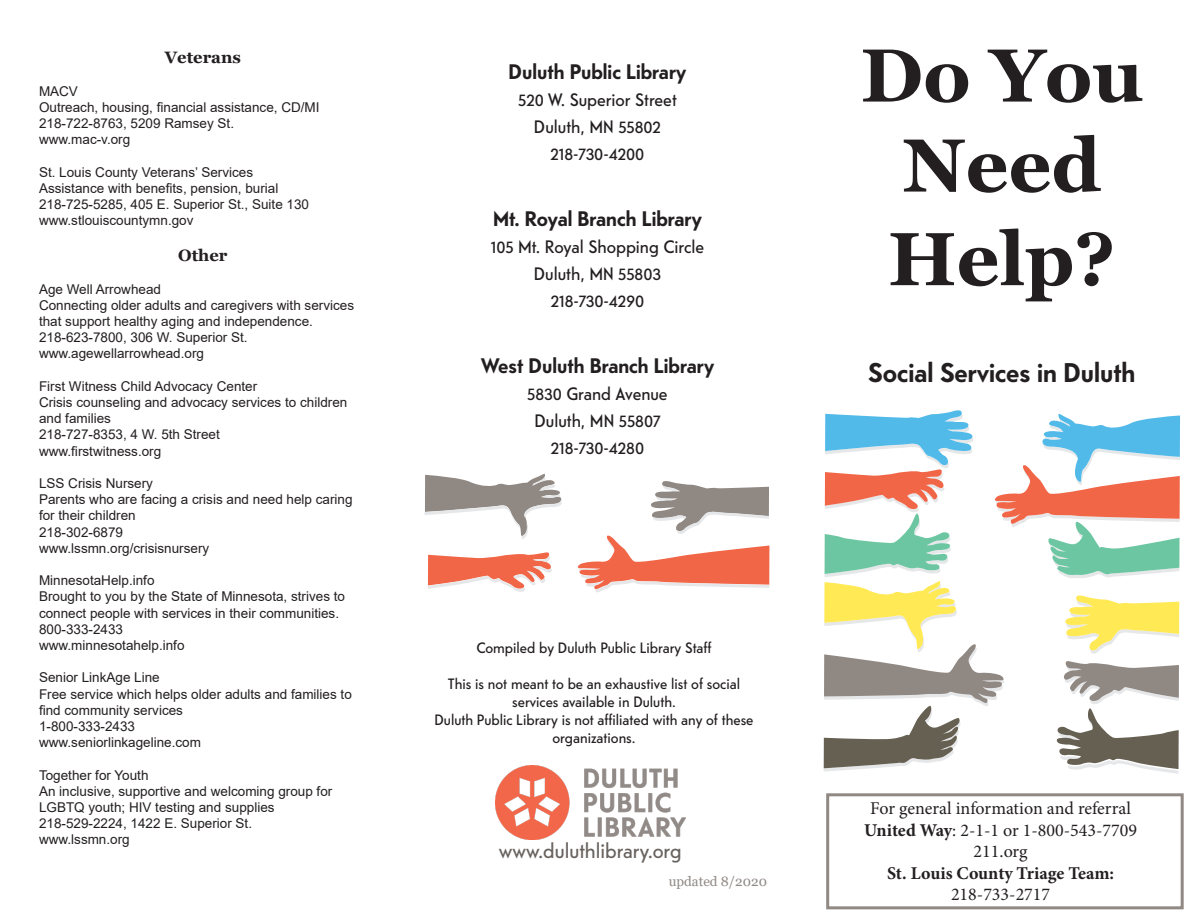
<style>
.page{position:relative;width:1188px;height:918px;background:#fff}
.page>*{position:absolute;margin:0;border:0;box-sizing:border-box;transform-origin:0 0}
.t1{font:700 75px/91.8px "Georgia";color:#231f20;text-align:center}
.t2{font:700 27px "Telefon";color:#231f20}
.t3{font:700 21px "Telefon";color:#231f20}
.t4{font:21px "Telefon";color:#68625e}
.t5{font:18px "Telefon";color:#231f20}
.t6{font:18px "Minion Pro";color:#231f20}
.t7{font:700 18px "Minion Pro";color:#231f20}
.t8{font:700 16.5px "Georgia";color:#231f20}
.t9{font:15px/18px "Telefon";color:#231f20;text-align:center}
.t10{font:13.5px/16.2px "Arial";color:#231f20}
.t11{font:13.5px "Georgia";color:#908883}
.s1{font-weight:700}
</style>
<div class="page">
<img style="left:496px;top:766px;width:189px;height:74px">
<svg style="left:824px;top:410px;width:356px;height:364px"></svg>
<svg style="left:424px;top:474px;width:138px;height:65px"></svg>
<svg style="left:428px;top:552px;width:124px;height:40px"></svg>
<svg style="left:577px;top:481px;width:192px;height:111px"></svg>
<div style="left:826px;top:793px;width:358px;height:116px;border:3px solid #908883"></div>
<p class="t8" style="left:165px;top:47px;width:78px">Veterans</p>
<p class="t10" style="left:39px;top:83px;width:41px">MACV</p>
<p class="t10" style="left:39px;top:99px;width:282px">Outreach, housing, financial assistance, CD/MI</p>
<p class="t10" style="left:39px;top:115px;width:197px">218-722-8763, 5209 Ramsey St.</p>
<p class="t10" style="left:39px;top:131px;width:93px">www.mac-v.org</p>
<p class="t10" style="left:39px;top:164px;width:216px">St. Louis County Veterans’ Services</p>
<p class="t10" style="left:39px;top:180px;width:241px">Assistance with benefits, pension, burial</p>
<p class="t10" style="left:39px;top:196px;width:272px">218-725-5285, 405 E. Superior St., Suite 130</p>
<p class="t10" style="left:39px;top:212px;width:156px">www.stlouiscountymn.gov</p>
<p class="t8" style="left:178px;top:245px;width:51px">Other</p>
<p class="t10" style="left:39px;top:281px;width:124px">Age Well Arrowhead</p>
<p class="t10" style="left:39px;top:297px;width:317px">Connecting older adults and caregivers with services that support healthy aging and independence.</p>
<p class="t10" style="left:39px;top:329px;width:210px">218-623-7800, 306 W. Superior St.</p>
<p class="t10" style="left:39px;top:345px;width:167px">www.agewellarrowhead.org</p>
<p class="t10" style="left:39px;top:378px;width:220px">First Witness Child Advocacy Center</p>
<p class="t10" style="left:39px;top:394px;width:310px">Crisis counseling and advocacy services to children and families</p>
<p class="t10" style="left:39px;top:426px;width:182px">218-727-8353, 4 W. 5th Street</p>
<p class="t10" style="left:39px;top:443px;width:124px">www.firstwitness.org</p>
<p class="t10" style="left:39px;top:475px;width:116px">LSS Crisis Nursery</p>
<p class="t10" style="left:39px;top:491px;width:315px">Parents who are facing a crisis and need help caring for their children</p>
<p class="t10" style="left:39px;top:524px;width:86px">218-302-6879</p>
<p class="t10" style="left:39px;top:540px;width:172px">www.lssmn.org/crisisnursery</p>
<p class="t10" style="left:39px;top:572px;width:117px">MinnesotaHelp.info</p>
<p class="t10" style="left:39px;top:588px;width:308px">Brought to you by the State of Minnesota, strives to connect people with services in their communities.</p>
<p class="t10" style="left:39px;top:621px;width:86px">800-333-2433</p>
<p class="t10" style="left:39px;top:637px;width:147px">www.minnesotahelp.info</p>
<p class="t10" style="left:39px;top:669px;width:122px">Senior LinkAge Line</p>
<p class="t10" style="left:39px;top:686px;width:314px">Free service which helps older adults and families to find community services</p>
<p class="t10" style="left:39px;top:718px;width:98px">1-800-333-2433</p>
<p class="t10" style="left:39px;top:734px;width:164px">www.seniorlinkageline.com</p>
<p class="t10" style="left:39px;top:767px;width:111px">Together for Youth</p>
<p class="t10" style="left:39px;top:783px;width:295px">An inclusive, supportive and welcoming group for<br>LGBTQ youth; HIV testing and supplies</p>
<p class="t10" style="left:39px;top:815px;width:215px">218-529-2224, 1422 E. Superior St.</p>
<p class="t10" style="left:39px;top:831px;width:92px">www.lssmn.org</p>
<p class="t3" style="left:509px;top:58px;width:179px">Duluth Public Library</p>
<p class="t5" style="left:518px;top:88px;width:160px">520 W. Superior Street</p>
<p class="t5" style="left:534px;top:115px;width:129px">Duluth, MN 55802</p>
<p class="t5" style="left:551px;top:142px;width:95px">218-730-4200</p>
<p class="t3" style="left:493px;top:205px;width:210px">Mt. Royal Branch Library</p>
<p class="t5" style="left:491px;top:235px;width:215px">105 Mt. Royal Shopping Circle</p>
<p class="t5" style="left:534px;top:262px;width:129px">Duluth, MN 55803</p>
<p class="t5" style="left:551px;top:289px;width:95px">218-730-4290</p>
<p class="t3" style="left:481px;top:352px;width:235px">West Duluth Branch Library</p>
<p class="t5" style="left:527px;top:382px;width:142px">5830 Grand Avenue</p>
<p class="t5" style="left:534px;top:409px;width:128px">Duluth, MN 55807</p>
<p class="t5" style="left:551px;top:436px;width:95px">218-730-4280</p>
<p class="t9" style="left:476px;top:639px;width:237px">Compiled by Duluth Public Library Staff</p>
<p class="t9" style="left:448px;top:675px;width:294px">This is not meant to be an exhaustive list of social services available in Duluth.</p>
<p class="t9" style="left:434px;top:711px;width:321px">Duluth Public Library is not affiliated with any of these organizations.</p>
<p class="t4" style="left:499px;top:837px;width:184px">www.duluthlibrary.org</p>
<p class="t11" style="left:669px;top:873px;width:100px">updated 8/2020</p>
<p class="t1" style="left:861px;top:30px;width:284px">Do You<br>Need<br>Help?</p>
<p class="t2" style="left:868px;top:355px;width:269px">Social Services in Duluth</p>
<p class="t6" style="left:870px;top:796px;width:262px">For general information and referral</p>
<p class="t6" style="left:864px;top:818px;width:275px"><span class="s1">United Way</span>: 2-1-1 or 1-800-543-7709</p>
<p class="t6" style="left:974px;top:839px;width:55px">211.org</p>
<p class="t7" style="left:887px;top:860px;width:229px">St. Louis County Triage Team:</p>
<p class="t6" style="left:951px;top:883px;width:101px">218-733-2717</p>
</div>
